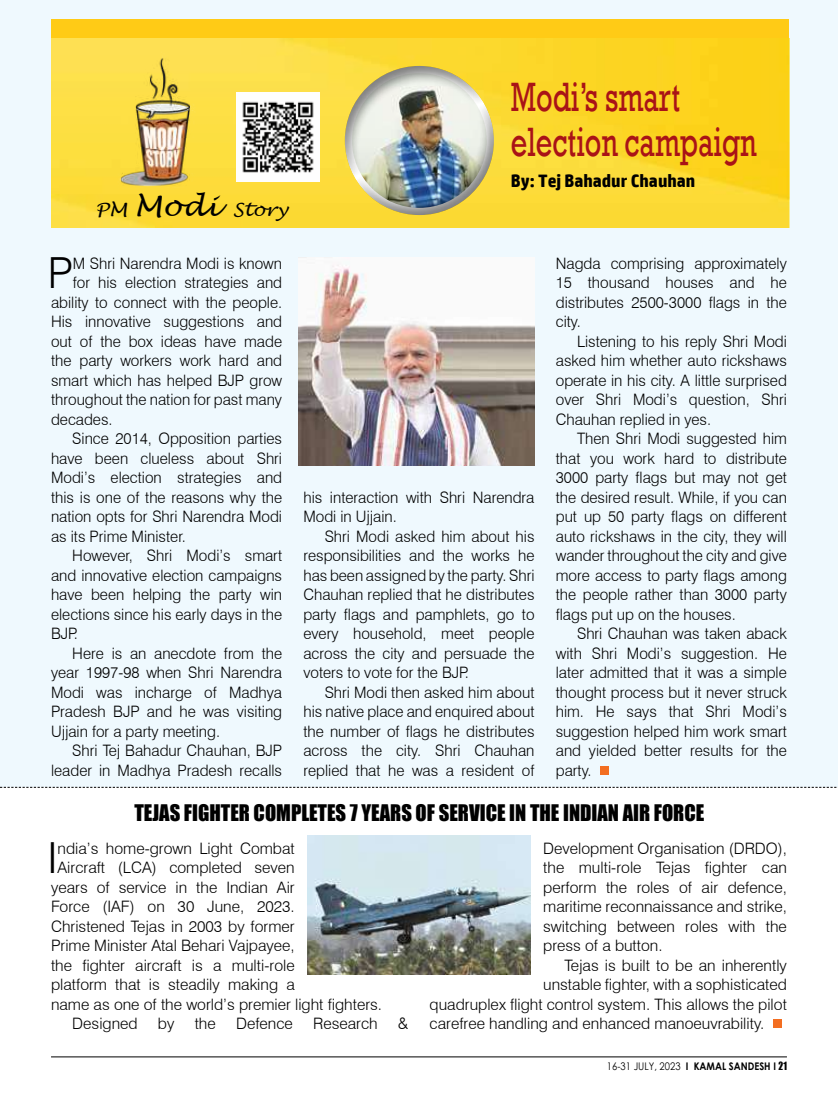
<style>
.page{position:relative;width:838px;height:1106px;background:#fff}
.page>*{position:absolute;margin:0;border:0;box-sizing:border-box;transform-origin:0 0}
.t1{font:300 42.9px "Swiss 721 BT";color:#000}
.t2{font:42px/45px "Rockwell";color:#a91317;scale:.69 1}
.t3{font:21px "Impact";color:#000}
.t4{font:italic 18.15px "Lucida Handwriting";color:#000;scale:1.08 1}
.t5{font:700 18px "HP Simplified";color:#000}
.t6{font:300 15.75px/19.5px "Swiss 721 BT";color:#000;text-align:justify}
.t7{font:10.5px "Century Gothic";color:#000;scale:.9 1}
.s1{font-size:27.75px}
.s2{font-weight:700}
.s3{font-family:"Impact"}
</style>
<div class="page">
<div style="left:0;top:0;width:838px;height:787px;background:#eff9fe"></div>
<img style="left:298px;top:257px;width:236px;height:208px">
<svg style="left:0;top:787px;width:837px;height:1px"></svg>
<hr style="left:51px;top:1056px;width:736px;height:1px;background:#000">
<div style="left:600px;top:765px;width:8px;height:9px;background:#f36e21"></div>
<div style="left:52px;top:20px;width:737px;height:208px;background:#ffcb16"></div>
<img style="left:52px;top:39px;width:737px;height:189px">
<div style="left:343px;top:64px;width:152px;height:151px;background:#000;opacity:.5"></div>
<img style="left:242px;top:92px;width:77px;height:89px">
<img style="left:83px;top:43px;width:159px;height:159px">
<img style="left:307px;top:835px;width:223px;height:139px">
<div style="left:772px;top:1019px;width:9px;height:8px;background:#f36e21"></div>
<p class="t4" style="left:95px;top:198px;width:179px">PM <span class="s1">Modi</span> Story</p>
<h2 class="t2" style="left:511px;top:75px;width:358px">Modi’s smart election campaign</h2>
<p class="t5" style="left:511px;top:170px;width:186px">By: Tej Bahadur Chauhan</p>
<h1 class="t1" style="left:48px;top:247px;width:27px">P</h1>
<p class="t6" style="left:73px;top:253px;width:211px">M Shri Narendra Modi is known</p>
<p class="t6" style="left:73px;top:273px;width:211px">for his election strategies and</p>
<p class="t6" style="left:51px;top:292px;width:233px">ability to connect with the people.</p>
<p class="t6" style="left:51px;top:312px;width:232px">His innovative suggestions and</p>
<p class="t6" style="left:51px;top:331px;width:232px">out of the box ideas have made</p>
<p class="t6" style="left:51px;top:351px;width:233px">the party workers work hard and</p>
<p class="t6" style="left:51px;top:370px;width:233px">smart which has helped BJP grow</p>
<p class="t6" style="left:51px;top:390px;width:232px">throughout the nation for past many</p>
<p class="t6" style="left:51px;top:409px;width:63px">decades.</p>
<p class="t6" style="left:72px;top:429px;width:211px">Since 2014, Opposition parties</p>
<p class="t6" style="left:51px;top:448px;width:232px">have been clueless about Shri</p>
<p class="t6" style="left:51px;top:468px;width:233px">Modi’s election strategies and</p>
<p class="t6" style="left:51px;top:487px;width:233px">this is one of the reasons why the</p>
<p class="t6" style="left:51px;top:507px;width:232px">nation opts for Shri Narendra Modi</p>
<p class="t6" style="left:51px;top:526px;width:136px">as its Prime Minister.</p>
<p class="t6" style="left:72px;top:546px;width:211px">However, Shri Modi’s smart</p>
<p class="t6" style="left:51px;top:565px;width:233px">and innovative election campaigns</p>
<p class="t6" style="left:51px;top:584px;width:233px">have been helping the party win</p>
<p class="t6" style="left:51px;top:604px;width:233px">elections since his early days in the</p>
<p class="t6" style="left:51px;top:623px;width:28px">BJP.</p>
<p class="t6" style="left:72px;top:643px;width:211px">Here is an anecdote from the</p>
<p class="t6" style="left:51px;top:662px;width:232px">year 1997-98 when Shri Narendra</p>
<p class="t6" style="left:51px;top:682px;width:232px">Modi was incharge of Madhya</p>
<p class="t6" style="left:51px;top:701px;width:233px">Pradesh BJP and he was visiting</p>
<p class="t6" style="left:51px;top:721px;width:170px">Ujjain for a party meeting.</p>
<p class="t6" style="left:72px;top:740px;width:211px">Shri Tej Bahadur Chauhan, BJP</p>
<p class="t6" style="left:51px;top:760px;width:232px">leader in Madhya Pradesh recalls</p>
<p class="t6" style="left:303px;top:487px;width:232px">his interaction with Shri Narendra<br>Modi in Ujjain.</p>
<p class="t6" style="left:303px;top:526px;width:233px;text-indent:21px">Shri Modi asked him about his responsibilities and the works he has been assigned by the party. Shri Chauhan replied that he distributes party flags and pamphlets, go to every household, meet people across the city and persuade the voters to vote for the BJP.</p>
<p class="t6" style="left:303px;top:682px;width:233px;text-indent:21px">Shri Modi then asked him about his native place and enquired about the number of flags he distributes across the city. Shri Chauhan replied that he was a resident of</p>
<p class="t6" style="left:556px;top:253px;width:233px">Nagda comprising approximately 15 thousand houses and he distributes 2500-3000 flags in the city.</p>
<p class="t6" style="left:556px;top:331px;width:233px;text-indent:21px">Listening to his reply Shri Modi asked him whether auto rickshaws operate in his city. A little surprised over Shri Modi’s question, Shri Chauhan replied in yes.</p>
<p class="t6" style="left:556px;top:428px;width:233px;text-indent:21px">Then Shri Modi suggested him that you work hard to distribute 3000 party flags but may not get the desired result. While, if you can put up 50 party flags on different auto rickshaws in the city, they will wander throughout the city and give more access to party flags among the people rather than 3000 party flags put up on the houses.</p>
<p class="t6" style="left:556px;top:623px;width:233px;text-indent:21px">Shri Chauhan was taken aback with Shri Modi’s suggestion. He later admitted that it was a simple thought process but it never struck him. He says that Shri Modi’s suggestion helped him work smart and yielded better results for the party.</p>
<h3 class="t3" style="left:134px;top:796px;width:571px">TEJAS FIGHTER COMPLETES 7 YEARS OF SERVICE IN THE INDIAN AIR FORCE</h3>
<h1 class="t1" style="left:47px;top:832px;width:12px">I</h1>
<p class="t6" style="left:58px;top:838px;width:239px">ndia’s home-grown Light Combat</p>
<p class="t6" style="left:58px;top:858px;width:239px">Aircraft (LCA) completed seven</p>
<p class="t6" style="left:51px;top:877px;width:245px">years of service in the Indian Air</p>
<p class="t6" style="left:51px;top:897px;width:245px">Force (IAF) on 30 June, 2023.</p>
<p class="t6" style="left:51px;top:916px;width:245px">Christened Tejas in 2003 by former</p>
<p class="t6" style="left:51px;top:936px;width:245px">Prime Minister Atal Behari Vajpayee,</p>
<p class="t6" style="left:51px;top:955px;width:245px">the fighter aircraft is a multi-role</p>
<p class="t6" style="left:51px;top:975px;width:245px">platform that is steadily making a</p>
<p class="t6" style="left:51px;top:994px;width:332px">name as one of the world’s premier light fighters.</p>
<p class="t6" style="left:72px;top:1014px;width:67px">Designed</p>
<p class="t6" style="left:158px;top:1014px;width:18px">by</p>
<p class="t6" style="left:195px;top:1014px;width:23px">the</p>
<p class="t6" style="left:236px;top:1014px;width:58px">Defence</p>
<p class="t6" style="left:313px;top:1014px;width:66px">Research</p>
<p class="t6" style="left:398px;top:1014px;width:12px">&amp;</p>
<p class="t6" style="left:543px;top:838px;width:245px">Development Organisation (DRDO), the multi-role Tejas fighter can perform the roles of air defence, maritime reconnaissance and strike, switching between roles with the press of a button.</p>
<p class="t6" style="left:564px;top:955px;width:224px">Tejas is built to be an inherently</p>
<p class="t6" style="left:543px;top:974px;width:245px">unstable fighter, with a sophisticated</p>
<p class="t6" style="left:429px;top:994px;width:359px">quadruplex flight control system. This allows the pilot</p>
<p class="t6" style="left:429px;top:1013px;width:336px">carefree handling and enhanced manoeuvrability.</p>
<p class="t7" style="left:607px;top:1058px;width:201px">16-31 July, 2023 <span class="s2">I KAMAL SANDESH I</span> <span class="s3">21</span></p>
</div>
